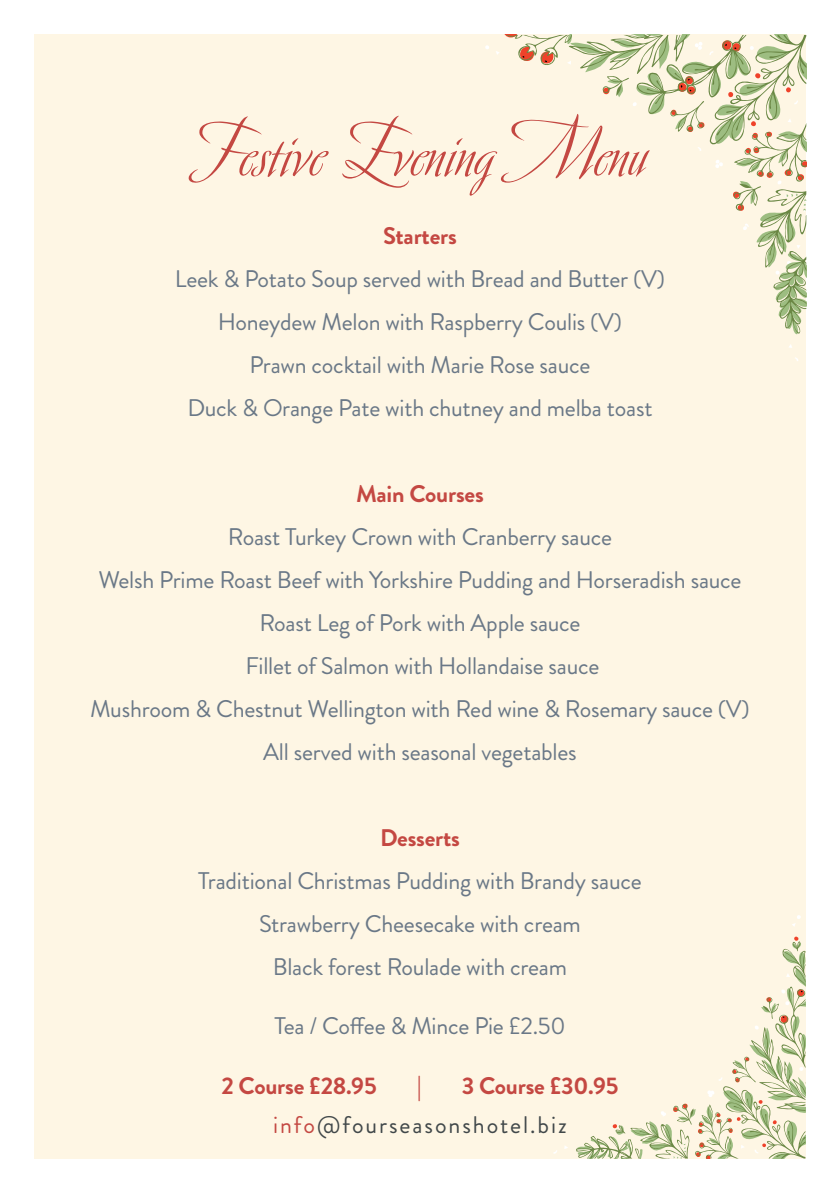
<style>
.page{position:relative;width:840px;height:1191px;background:#fff}
.page>*{position:absolute;margin:0;border:0;box-sizing:border-box;transform-origin:0 0}
.t1{font:500 84px "Avalon";letter-spacing:-.01em;color:#c44842}
.t2{font:24px/43px "Brandon Grotesque";letter-spacing:-.01em;color:#6a7887;text-align:center}
.t3{font:700 24px "Brandon Grotesque";letter-spacing:-.01em;color:#c44842}
.t4{font:24px/39.2px "Brandon Grotesque";letter-spacing:.08em;color:#41484a}
.s1{font-weight:700;color:#c44842}
.s2{color:#c44842}
</style>
<div class="page">
<div style="left:34px;top:34px;width:771px;height:1124px;background:#fef6e4"></div>
<svg style="left:485px;top:35px;width:322px;height:313px"></svg>
<svg style="left:792px;top:915px;width:9px;height:12px"></svg>
<svg style="left:575px;top:936px;width:230px;height:223px"></svg>
<h1 class="t1" style="left:190px;top:94px;width:460px">Festive Evening Menu</h1>
<p class="t3" style="left:383px;top:219px;width:75px">Starters</p>
<p class="t2" style="left:175px;top:258px;width:491px">Leek &amp; Potato Soup served with Bread and Butter (V)<br>Honeydew Melon with Raspberry Coulis (V)<br>Prawn cocktail with Marie Rose sauce<br>Duck &amp; Orange Pate with chutney and melba toast</p>
<p class="t3" style="left:356px;top:477px;width:129px">Main Courses</p>
<p class="t2" style="left:90px;top:516px;width:661px">Roast Turkey Crown with Cranberry sauce<br>Welsh Prime Roast Beef with Yorkshire Pudding and Horseradish sauce Roast Leg of Pork with Apple sauce<br>Fillet of Salmon with Hollandaise sauce<br>Mushroom &amp; Chestnut Wellington with Red wine &amp; Rosemary sauce (V)<br>All served with seasonal vegetables</p>
<p class="t3" style="left:380px;top:821px;width:81px">Desserts</p>
<p class="t2" style="left:198px;top:860px;width:445px">Traditional Christmas Pudding with Brandy sauce<br>Strawberry Cheesecake with cream<br>Black forest Roulade with cream</p>
<p class="t2" style="left:274px;top:1005px;width:292px">Tea / Coffee &amp; Mince Pie £2.50</p>
<p class="t3" style="left:221px;top:1068px;width:157px">2 Course £28.95</p>
<p class="t3" style="left:417px;top:1068px;width:6px">|</p>
<p class="t4" style="left:273px;top:1066px;width:347px;text-indent:188px"><span class="s1">3 Course £30.95 </span><span class="s2">info</span>@fourseasonshotel.biz</p>
</div>
